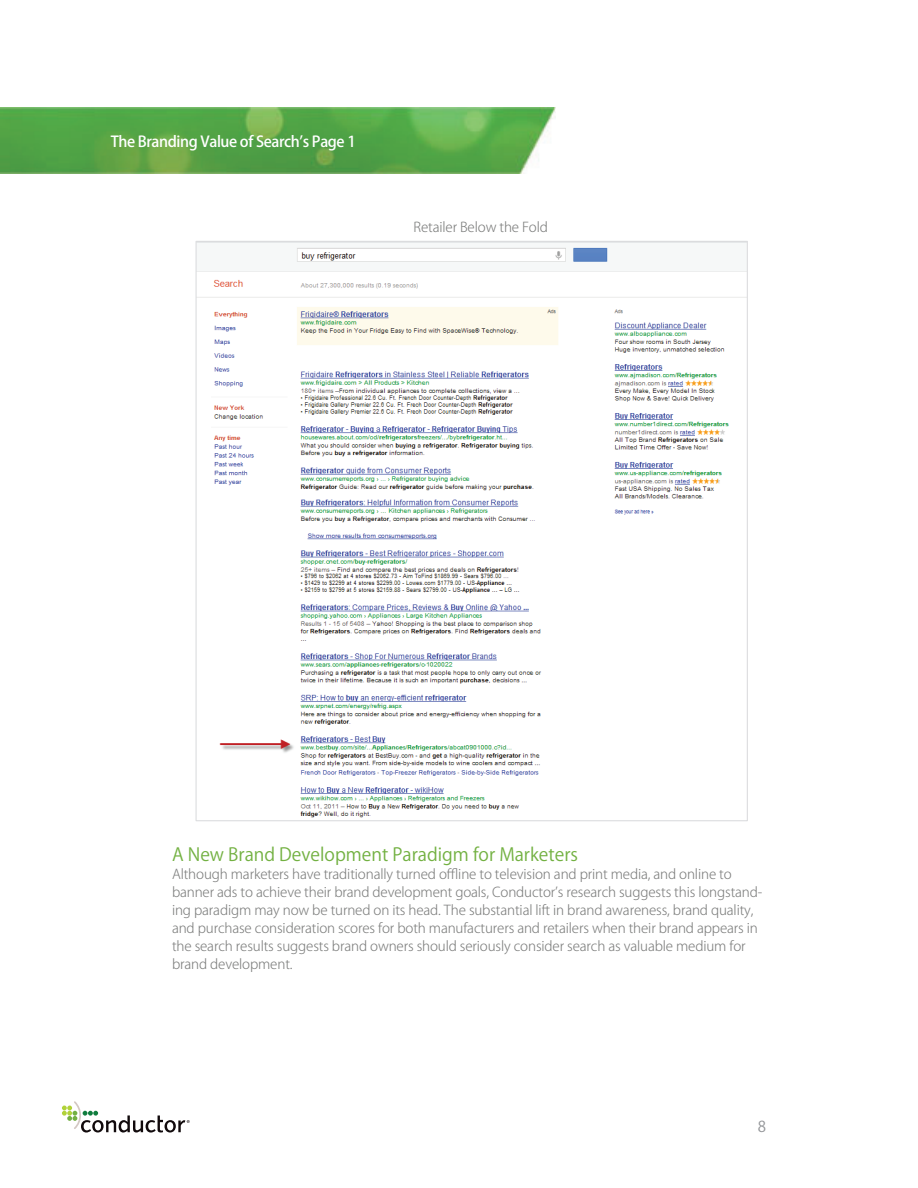
<style>
.page{position:relative;width:918px;height:1188px;background:#fff}
.page>*{position:absolute;margin:0;border:0;box-sizing:border-box;transform-origin:0 0}
.t1{font:18px "Koz Go Pr 6 N";color:#73b142}
.t2{font:500 15px "Koz Go Pr 6 N";letter-spacing:-.025em;color:#fff}
.t3{font:15px "Koz Go Pro";color:#939598}
.t4{font:300 13.5px/18px "Koz Go Pr 6 N";letter-spacing:-.01em;color:#7a7b7a}
</style>
<div class="page">
<img style="left:197px;top:247px;width:549px;height:571px">
<img style="left:0;top:107px;width:555px;height:66px">
<svg style="left:62px;top:1101px;width:128px;height:32px"></svg>
<p class="t2" style="left:111px;top:133px;width:247px">The Branding Value of Searchʼs Page 1</p>
<p class="t4" style="left:414px;top:218px;width:136px">Retailer Below the Fold</p>
<h1 class="t1" style="left:172px;top:845px;width:407px">A New Brand Development Paradigm for Marketers</h1>
<p class="t4" style="left:172px;top:866px;width:592px">Although marketers have traditionally turned offline to television and print media, and online to banner ads to achieve their brand development goals, Conductorʼs research suggests this longstand&shy;ing paradigm may now be turned on its head. The substantial lift in brand awareness, brand quality, and purchase consideration scores for both manufacturers and retailers when their brand appears in the search results suggests brand owners should seriously consider search as valuable medium for brand development.</p>
<p class="t3" style="left:758px;top:1117px;width:10px">8</p>
</div>
